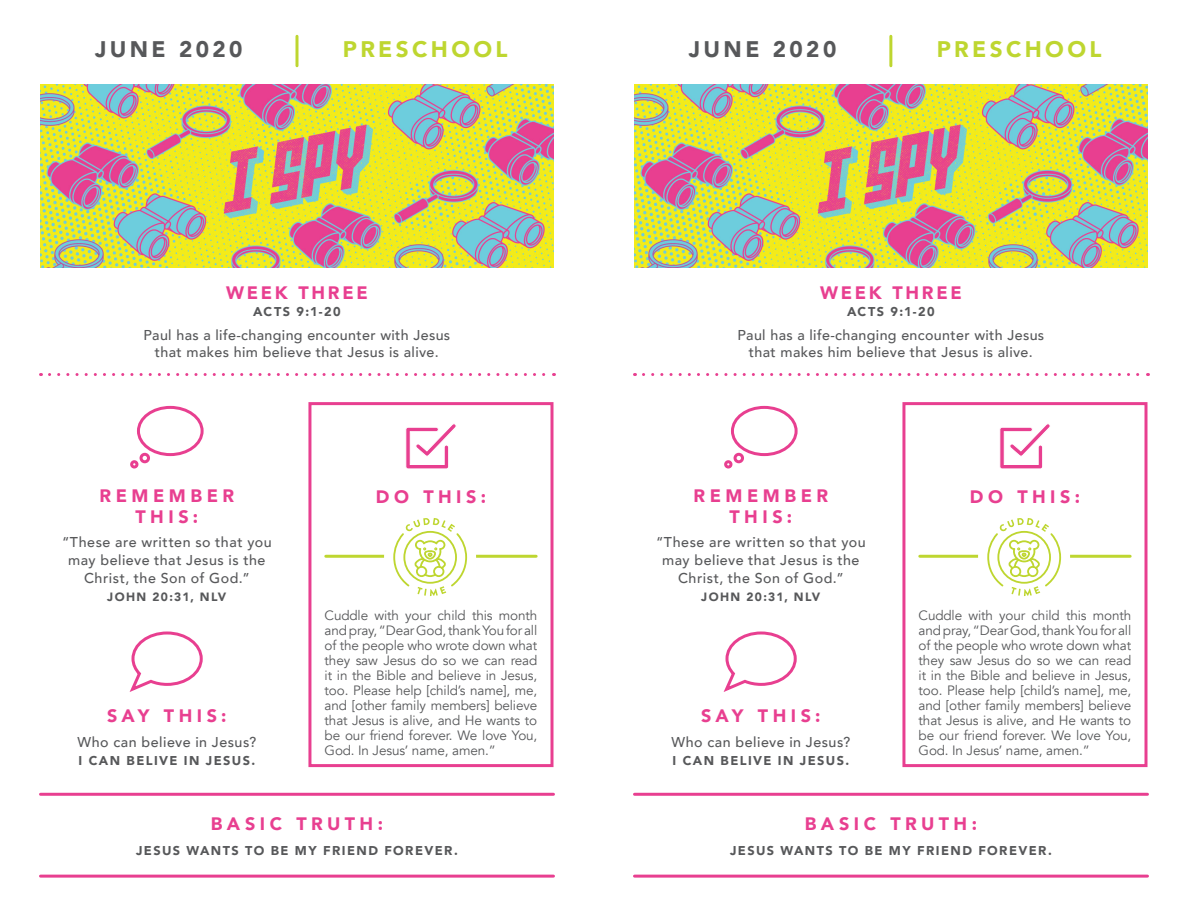
<style>
.page{position:relative;width:1188px;height:918px;background:#fff}
.page>*{position:absolute;margin:0;border:0;box-sizing:border-box;transform-origin:0 0}
.t1{font:900 22.5px "Avenir";letter-spacing:.15em;color:#bed630}
.t2{font:900 22.5px "Avenir";letter-spacing:.15em;color:#57585a}
.t3{font:900 18px/21px "Avenir";letter-spacing:.245em;color:#e83f90;text-align:center}
.t4{font:900 18px "Avenir";letter-spacing:.15em;color:#e83f90}
.t5{font:500 14.25px/18px "Avenir";letter-spacing:.025em;color:#57585a;text-align:center}
.t6{font:13.5px/15px "Avenir";letter-spacing:-.01em;color:#57585a;text-align:justify}
.t7{font:900 12.75px "Avenir";letter-spacing:.115em;color:#57585a}
.t8{font:900 12px "Avenir";letter-spacing:.115em;color:#57585a}
</style>
<div class="page">
<svg style="left:50px;top:373px;width:505px;height:3px"></svg>
<svg style="left:644px;top:373px;width:505px;height:3px"></svg>
<svg style="left:405px;top:424px;width:51px;height:45px"></svg>
<svg style="left:999px;top:424px;width:51px;height:45px"></svg>
<div style="left:308px;top:402px;width:246px;height:365px;border:3px solid #e83f90"></div>
<div style="left:902px;top:402px;width:246px;height:365px;border:3px solid #e83f90"></div>
<div style="left:137px;top:406px;width:67px;height:50px;border:3px solid #e83f90;border-radius:50%"></div>
<div style="left:140px;top:453px;width:10px;height:10px;border:3px solid #e83f90;border-radius:50%"></div>
<div style="left:130px;top:460px;width:8px;height:9px;border:3px solid #e83f90;border-radius:50%"></div>
<div style="left:731px;top:406px;width:67px;height:50px;border:3px solid #e83f90;border-radius:50%"></div>
<div style="left:734px;top:453px;width:10px;height:10px;border:3px solid #e83f90;border-radius:50%"></div>
<div style="left:724px;top:460px;width:8px;height:9px;border:3px solid #e83f90;border-radius:50%"></div>
<svg style="left:129px;top:631px;width:74px;height:61px"></svg>
<svg style="left:723px;top:631px;width:74px;height:61px"></svg>
<hr style="left:326px;top:555px;width:210px;height:3px;background:#bed630">
<div style="left:384px;top:511px;width:92px;height:92px;background:#fff;border-radius:50%"></div>
<svg style="left:393px;top:518px;width:74px;height:78px"></svg>
<hr style="left:920px;top:555px;width:210px;height:3px;background:#bed630">
<div style="left:978px;top:511px;width:92px;height:92px;background:#fff;border-radius:50%"></div>
<svg style="left:987px;top:518px;width:74px;height:78px"></svg>
<hr style="left:40px;top:875px;width:514px;height:3px;background:#e83f90">
<hr style="left:634px;top:875px;width:514px;height:3px;background:#e83f90">
<hr style="left:40px;top:793px;width:514px;height:3px;background:#e83f90">
<hr style="left:634px;top:793px;width:514px;height:3px;background:#e83f90">
<hr style="left:296px;top:36px;width:2px;height:30px;background:#bed630">
<hr style="left:889px;top:36px;width:3px;height:30px;background:#bed630">
<img style="left:40px;top:84px;width:514px;height:184px">
<img style="left:634px;top:84px;width:513px;height:184px">
<h1 class="t2" style="left:95px;top:30px;width:149px">JUNE 2020</h1>
<h1 class="t1" style="left:343px;top:30px;width:166px">PRESCHOOL</h1>
<h1 class="t2" style="left:689px;top:30px;width:149px">JUNE 2020</h1>
<h1 class="t1" style="left:937px;top:30px;width:166px">PRESCHOOL</h1>
<h2 class="t4" style="left:226px;top:277px;width:143px">WEEK THREE</h2>
<p class="t7" style="left:253px;top:301px;width:89px">ACTS 9:1-20</p>
<p class="t5" style="left:143px;top:326px;width:308px;line-height:17.2px">Paul has a life-changing encounter with Jesus that makes him believe that Jesus is alive.</p>
<h2 class="t4" style="left:820px;top:277px;width:143px">WEEK THREE</h2>
<p class="t7" style="left:847px;top:301px;width:89px">ACTS 9:1-20</p>
<p class="t5" style="left:737px;top:326px;width:308px;line-height:17.2px">Paul has a life-changing encounter with Jesus that makes him believe that Jesus is alive.</p>
<h2 class="t3" style="left:100px;top:484px;width:136px">REMEMBER</h2>
<h2 class="t3" style="left:376px;top:485px;width:112px">DO THIS:</h2>
<h2 class="t3" style="left:970px;top:485px;width:112px">DO THIS:</h2>
<h2 class="t3" style="left:136px;top:505px;width:64px">THIS:</h2>
<p class="t5" style="left:62px;top:533px;width:211px">“These are written so that you may believe that Jesus is the<br>Christ, the Son of God.”</p>
<p class="t8" style="left:107px;top:587px;width:121px">JOHN 20:31, NLV</p>
<h2 class="t3" style="left:694px;top:484px;width:136px">REMEMBER<br>THIS:</h2>
<p class="t5" style="left:656px;top:533px;width:211px">“These are written so that you may believe that Jesus is the<br>Christ, the Son of God.”</p>
<p class="t8" style="left:701px;top:587px;width:121px">JOHN 20:31, NLV</p>
<h2 class="t3" style="left:107px;top:705px;width:121px">SAY THIS:</h2>
<p class="t5" style="left:77px;top:732px;width:181px">Who can believe in Jesus?</p>
<p class="t7" style="left:79px;top:750px;width:178px">I CAN BELIVE IN JESUS.</p>
<p class="t6" style="left:325px;top:608px;width:214px">Cuddle with your child this month and pray, “Dear God, thank You for all of the people who wrote down what they saw Jesus do so we can read it in the Bible and believe in Jesus, too. Please help [child’s name], me, and [other family members] believe that Jesus is alive, and He wants to be our friend forever. We love You, God. In Jesus’ name, amen.”</p>
<p class="t6" style="left:919px;top:608px;width:214px">Cuddle with your child this month and pray, “Dear God, thank You for all of the people who wrote down what they saw Jesus do so we can read it in the Bible and believe in Jesus, too. Please help [child’s name], me, and [other family members] believe that Jesus is alive, and He wants to be our friend forever. We love You, God. In Jesus’ name, amen.”</p>
<h2 class="t3" style="left:701px;top:705px;width:121px">SAY THIS:</h2>
<p class="t5" style="left:671px;top:732px;width:181px">Who can believe in Jesus?</p>
<p class="t7" style="left:673px;top:750px;width:178px">I CAN BELIVE IN JESUS.</p>
<h2 class="t3" style="left:211px;top:813px;width:174px">BASIC TRUTH:</h2>
<p class="t7" style="left:136px;top:840px;width:323px">JESUS WANTS TO BE MY FRIEND FOREVER.</p>
<h2 class="t3" style="left:805px;top:813px;width:174px">BASIC TRUTH:</h2>
<p class="t7" style="left:730px;top:840px;width:323px">JESUS WANTS TO BE MY FRIEND FOREVER.</p>
</div>
